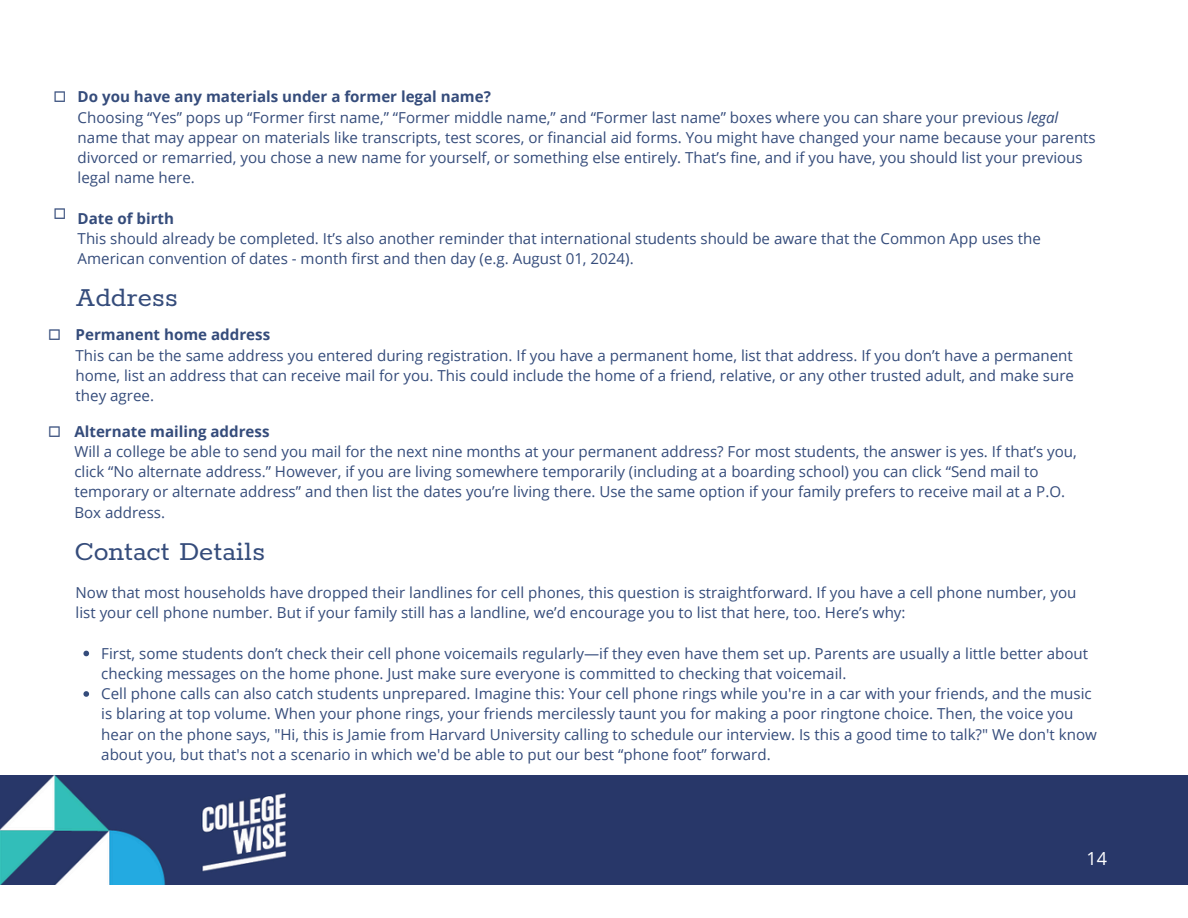
<style>
.page{position:relative;width:1188px;height:918px;background:#fff}
.page>*{position:absolute;margin:0;border:0;box-sizing:border-box;transform-origin:0 0}
.t1{font:29.85px "Rokkitt";color:#354c7b}
.t2{font:27px "Montserrat";color:#354c7b}
.t3{font:18px "Open Sans";color:#fff}
.t4{font:15.15px/20.2px "Open Sans";color:#354c7b}
.t5{font:700 15.15px "Open Sans";color:#354c7b}
.s1{font-style:italic}
</style>
<div class="page">
<img style="left:0;top:775px;width:1188px;height:110px">
<svg style="left:83px;top:651px;width:6px;height:5px"></svg>
<svg style="left:83px;top:691px;width:6px;height:6px"></svg>
<p class="t2" style="left:52px;top:78px;width:18px">□</p>
<h1 class="t2" style="left:52px;top:195px;width:18px">□</h1>
<p class="t5" style="left:78px;top:86px;width:415px">Do you have any materials under a former legal name?</p>
<p class="t4" style="left:78px;top:107px;width:1020px">Choosing “Yes” pops up “Former first name,” “Former middle name,” and “Former last name” boxes where you can share your previous <span class="s1">legal </span>name that may appear on materials like transcripts, test scores, or financial aid forms. You might have changed your name because your parents divorced or remarried, you chose a new name for yourself, or something else entirely. That’s fine, and if you have, you should list your previous legal name here.</p>
<p class="t5" style="left:78px;top:208px;width:98px">Date of birth</p>
<p class="t4" style="left:78px;top:228px;width:965px">This should already be completed. It’s also another reminder that international students should be aware that the Common App uses the</p>
<p class="t4" style="left:78px;top:248px;width:558px">American convention of dates - month first and then day (e.g. August 01, 2024).</p>
<p class="t1" style="left:76px;top:282px;width:104px">Address</p>
<p class="t2" style="left:46px;top:316px;width:18px">□</p>
<p class="t5" style="left:76px;top:324px;width:196px">Permanent home address</p>
<p class="t4" style="left:76px;top:345px;width:999px">This can be the same address you entered during registration. If you have a permanent home, list that address. If you don’t have a permanent</p>
<p class="t4" style="left:76px;top:365px;width:1000px">home, list an address that can receive mail for you. This could include the home of a friend, relative, or any other trusted adult, and make sure they agree.</p>
<p class="t2" style="left:46px;top:413px;width:18px">□</p>
<p class="t5" style="left:74px;top:421px;width:197px">Alternate mailing address</p>
<p class="t4" style="left:74px;top:441px;width:1004px">Will a college be able to send you mail for the next nine months at your permanent address? For most students, the answer is yes. If that’s you,</p>
<p class="t4" style="left:74px;top:461px;width:966px">click “No alternate address.” However, if you are living somewhere temporarily (including at a boarding school) you can click “Send mail to</p>
<h1 class="t4" style="left:74px;top:481px;width:992px">temporary or alternate address” and then list the dates you’re living there. Use the same option if your family prefers to receive mail at a P.O.<br>Box address.</h1>
<p class="t1" style="left:74px;top:535px;width:192px">Contact Details</p>
<p class="t4" style="left:76px;top:582px;width:1002px">Now that most households have dropped their landlines for cell phones, this question is straightforward. If you have a cell phone number, you list your cell phone number. But if your family still has a landline, we’d encourage you to list that here, too. Here’s why:</p>
<p class="t4" style="left:101px;top:643px;width:988px">First, some students don’t check their cell phone voicemails regularly—if they even have them set up. Parents are usually a little better about checking messages on the home phone. Just make sure everyone is committed to checking that voicemail.</p>
<p class="t4" style="left:101px;top:683px;width:997px">Cell phone calls can also catch students unprepared. Imagine this: Your cell phone rings while you're in a car with your friends, and the music is blaring at top volume. When your phone rings, your friends mercilessly taunt you for making a poor ringtone choice. Then, the voice you hear on the phone says, "Hi, this is Jamie from Harvard University calling to schedule our interview. Is this a good time to talk?" We don't know about you, but that's not a scenario in which we'd be able to put our best “phone foot” forward.</p>
<p class="t3" style="left:1086px;top:845px;width:22px">14</p>
</div>
